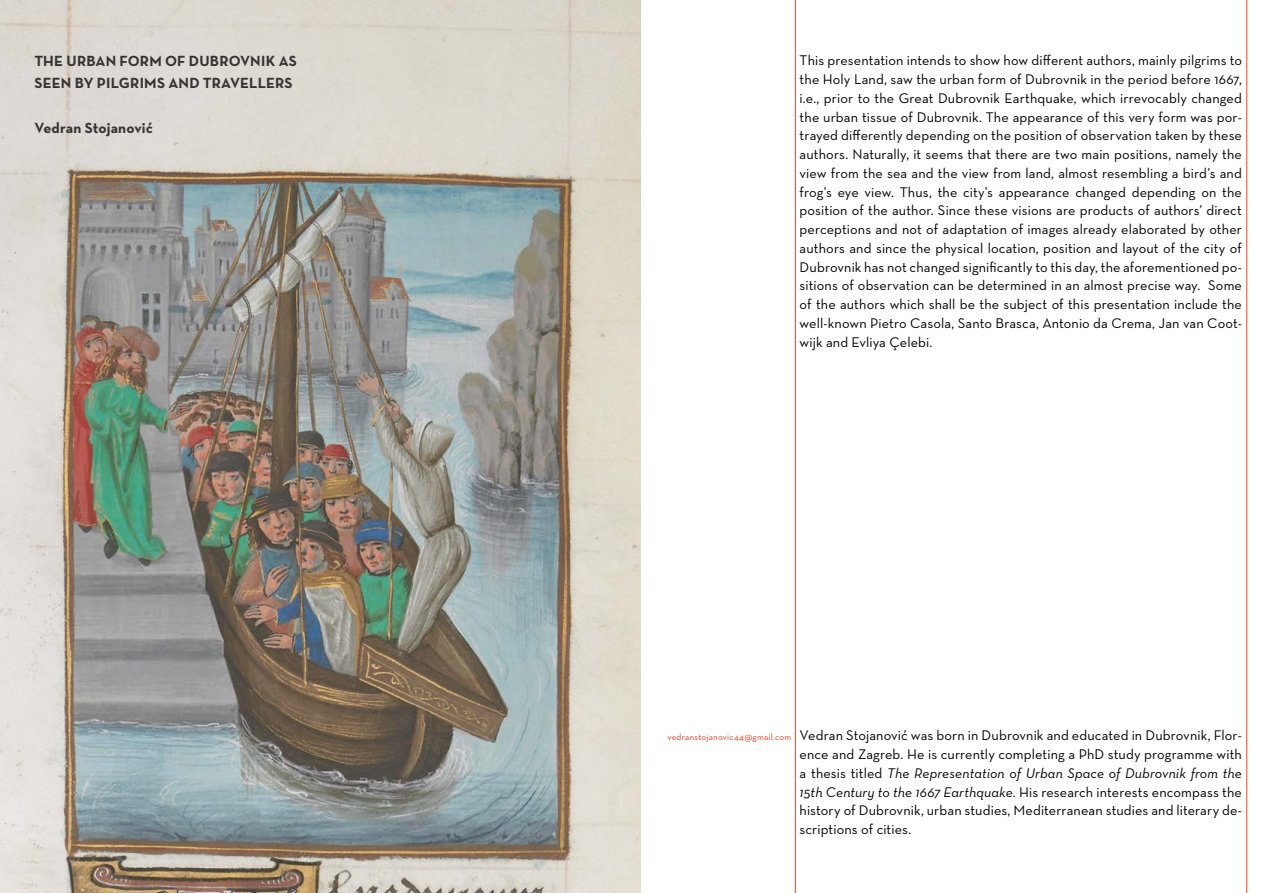
<style>
.page{position:relative;width:1276px;height:893px;background:#fff}
.page>*{position:absolute;margin:0;border:0;box-sizing:border-box;transform-origin:0 0}
.t1{font:700 15px/22.5px "Neutra Text CE";letter-spacing:.01em;color:#353334}
.t2{font:500 14.25px/18.8px "Neutra Text CE";letter-spacing:.01em;color:#000;text-align:justify}
.t3{font:500 9px "Neutra Text CE";letter-spacing:.025em;color:#ef4123}
.s1{font-style:italic}
</style>
<div class="page">
<hr style="left:795px;top:0;width:1px;height:893px;background:#ef4123">
<hr style="left:1246px;top:0;width:1px;height:893px;background:#ef4123">
<img style="left:0;top:0;width:640px;height:893px">
<div style="left:0;top:0;width:549px;height:444px;background:#000;opacity:.75"></div>
<p class="t1" style="left:34px;top:49px;width:264px">THE URBAN FORM OF DUBROVNIK AS<br>SEEN BY PILGRIMS AND TRAVELLERS</p>
<p class="t1" style="left:34px;top:117px;width:120px">Vedran Stojanović</p>
<p class="t2" style="left:799px;top:51px;width:444px">This presentation intends to show how different authors, mainly pilgrims to the Holy Land, saw the urban form of Dubrovnik in the period before 1667, i.e., prior to the Great Dubrovnik Earthquake, which irrevocably changed the urban tissue of Dubrovnik. The appearance of this very form was por&shy;trayed differently depending on the position of observation taken by these authors. Naturally, it seems that there are two main positions, namely the view from the sea and the view from land, almost resembling a bird’s and frog’s eye view. Thus, the city’s appearance changed depending on the position of the author. Since these visions are products of authors’ direct perceptions and not of adaptation of images already elaborated by other authors and since the physical location, position and layout of the city of Dubrovnik has not changed significantly to this day, the aforementioned po&shy;sitions of observation can be determined in an almost precise way. Some of the authors which shall be the subject of this presentation include the well-known Pietro Casola, Santo Brasca, Antonio da Crema, Jan van Coot&shy;wijk and Evliya Çelebi.</p>
<p class="t3" style="left:667px;top:731px;width:125px">vedranstojanovic44@gmail.com</p>
<p class="t2" style="left:799px;top:726px;width:444px">Vedran Stojanović was born in Dubrovnik and educated in Dubrovnik, Flor&shy;ence and Zagreb. He is currently completing a PhD study programme with a thesis titled <span class="s1">The Representation of Urban Space of Dubrovnik from the 15th Century to the 1667 Earthquake</span>. His research interests encompass the history of Dubrovnik, urban studies, Mediterranean studies and literary de&shy;scriptions of cities.</p>
</div>
